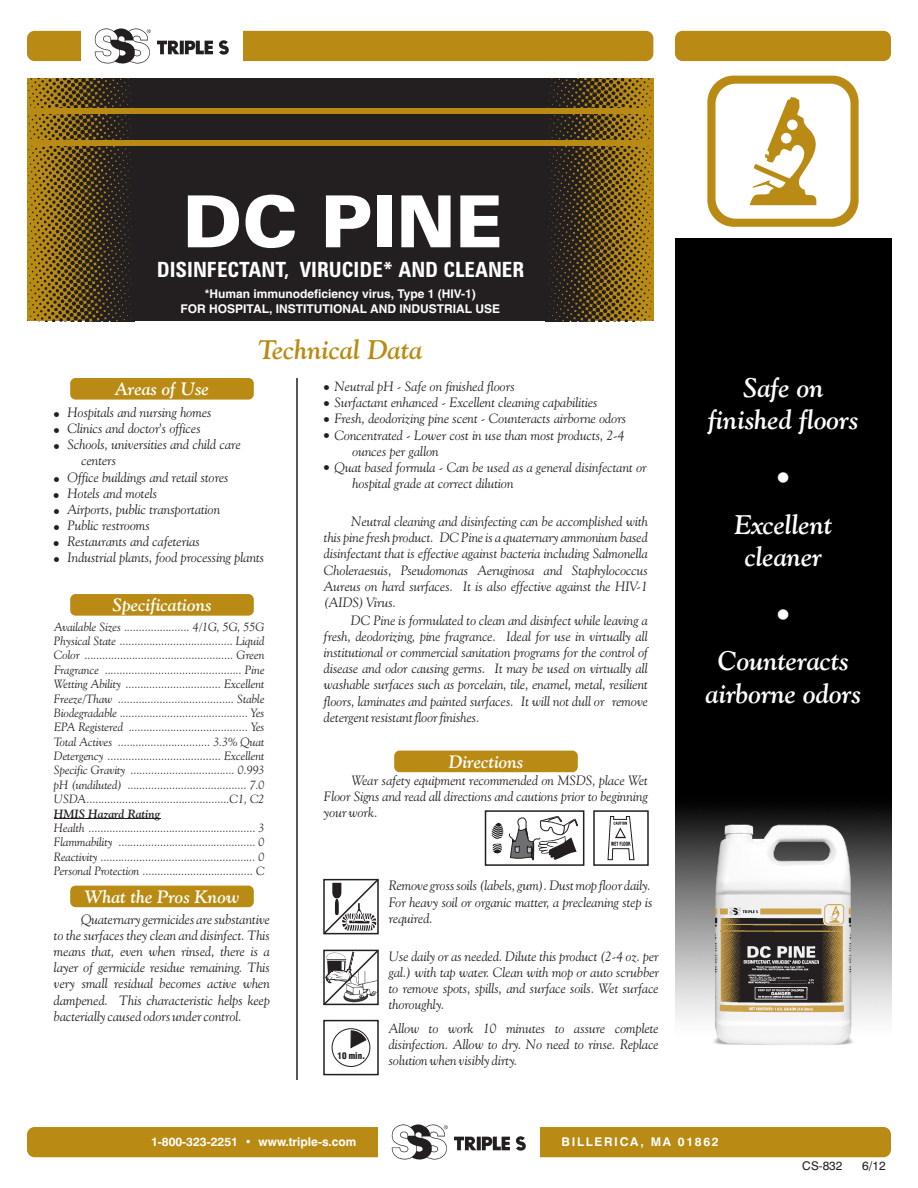
<style>
.page{position:relative;width:918px;height:1188px;background:#fff}
.page>*{position:absolute;margin:0;border:0;box-sizing:border-box;transform-origin:0 0}
.t1{font:900 72px "Zurich BT";color:#fff}
.t2{font:italic 700 27px/32.2px "Goudy Old Style BT";color:#fff;text-align:center}
.t3{font:italic 700 27px "Goudy Old Style BT";color:#b98b14}
.t4{font:700 condensed 21px "Zurich BT";color:#fff}
.t5{font:italic 700 18px "Goudy Old Style BT";color:#fff}
.t6{font:18px "Wingdings";color:#fff}
.t7{font:italic 13.5px/16.2px "Goudy Old Style BT";color:#231f20;text-align:justify}
.t8{font:italic 12px/14.4px "Goudy Old Style BT";color:#231f20;text-align:justify}
.t9{font:12px/14.4px "Switzerland";color:#fff;text-align:center}
.t10{font:700 12px "Swiss 721 BT";color:#fff}
.t11{font:700 12px "Swiss 721 BT";letter-spacing:.14em;color:#fff}
.t12{font:italic 700 12px "Goudy Old Style BT";color:#231f20}
.t13{font:12px "Swiss 721 BT";color:#231f20}
.t14{font:9px "Switzerland Cond Black";color:#231f20}
</style>
<div class="page">
<div style="left:70px;top:378px;width:184px;height:22px;background:#b98b14;border-radius:5px"></div>
<div style="left:675px;top:216px;width:216px;height:594px;background:#000"></div>
<img style="left:675px;top:808px;width:216px;height:237px">
<div style="left:132px;top:78px;width:416px;height:243px;background:#231f20"></div>
<img style="left:545px;top:78px;width:108px;height:243px">
<img style="left:27px;top:78px;width:108px;height:243px">
<div style="left:27px;top:140px;width:626px;height:6px;background:#b98b14"></div>
<div style="left:27px;top:108px;width:626px;height:5px;background:#b98b14"></div>
<div style="left:70px;top:886px;width:184px;height:21px;background:#b98b14;border-radius:5px"></div>
<div style="left:70px;top:594px;width:184px;height:22px;background:#b98b14;border-radius:5px"></div>
<hr style="left:54px;top:819px;width:106px;height:1px;background:#231f20">
<div style="left:672px;top:22px;width:222px;height:216px;background:#fff"></div>
<hr style="left:296px;top:378px;width:2px;height:702px;background:#231f20">
<div style="left:27px;top:31px;width:626px;height:30px;background:#b98b14;border-radius:8px"></div>
<div style="left:675px;top:31px;width:216px;height:30px;background:#b98b14;border-radius:8px"></div>
<div style="left:81px;top:27px;width:162px;height:38px;background:#fff"></div>
<img style="left:94px;top:28px;width:135px;height:36px">
<div style="left:27px;top:1127px;width:864px;height:30px;background:#b98b14;border-radius:8px"></div>
<div style="left:378px;top:1123px;width:162px;height:38px;background:#fff"></div>
<img style="left:391px;top:1124px;width:135px;height:36px">
<div style="left:394px;top:751px;width:184px;height:21px;background:#b98b14;border-radius:5px"></div>
<svg style="left:323px;top:949px;width:56px;height:57px"></svg>
<div style="left:323px;top:1020px;width:56px;height:55px;border:2px solid #231f20"></div>
<div style="left:332px;top:1029px;width:38px;height:38px;border:1px solid #231f20;border-radius:50%"></div>
<svg style="left:351px;top:1031px;width:15px;height:17px"></svg>
<svg style="left:323px;top:878px;width:56px;height:57px"></svg>
<img style="left:715px;top:901px;width:135px;height:112px">
<svg style="left:721px;top:918px;width:122px;height:84px;background:#5b5040"></svg>
<svg style="left:608px;top:816px;width:26px;height:44px"></svg>
<div style="left:593px;top:810px;width:56px;height:56px;border:2px solid #231f20"></div>
<div style="left:485px;top:810px;width:99px;height:56px;border:2px solid #231f20"></div>
<svg style="left:509px;top:816px;width:69px;height:45px"></svg>
<svg style="left:492px;top:823px;width:11px;height:31px"></svg>
<svg style="left:707px;top:76px;width:152px;height:151px"></svg>
<h1 class="t1" style="left:183px;top:193px;width:321px">DC PINE</h1>
<h3 class="t4" style="left:157px;top:261px;width:369px">DISINFECTANT, VIRUCIDE* AND CLEANER</h3>
<p class="t9" style="left:181px;top:288px;width:321px">*Human immunodeficiency virus, Type 1 (HIV-1)<br>FOR HOSPITAL, INSTITUTIONAL AND INDUSTRIAL USE</p>
<h2 class="t3" style="left:258px;top:339px;width:166px">Technical Data</h2>
<h3 class="t5" style="left:115px;top:382px;width:95px">Areas of Use</h3>
<p class="t7" style="left:68px;top:405px;width:146px">Hospitals and nursing homes</p>
<p class="t7" style="left:68px;top:421px;width:135px">Clinics and doctor's offices</p>
<p class="t7" style="left:68px;top:438px;width:175px">Schools, universities and child care</p>
<p class="t7" style="left:81px;top:454px;width:36px">centers</p>
<p class="t7" style="left:68px;top:470px;width:163px">Office buildings and retail stores</p>
<p class="t7" style="left:68px;top:486px;width:91px">Hotels and motels</p>
<p class="t7" style="left:68px;top:502px;width:154px">Airports, public transportation</p>
<p class="t7" style="left:68px;top:518px;width:84px">Public restrooms</p>
<p class="t7" style="left:68px;top:535px;width:134px">Restaurants and cafeterias</p>
<p class="t7" style="left:68px;top:551px;width:198px">Industrial plants, food processing plants</p>
<h3 class="t5" style="left:113px;top:598px;width:100px">Specifications</h3>
<p class="t8" style="left:54px;top:620px;width:212px">Available Sizes ...................... 4/1G, 5G, 55G Physical State ...................................... Liquid Color .................................................. Green Fragrance .............................................. Pine Wetting Ability ................................ Excellent Freeze/Thaw ....................................... Stable Biodegradable ........................................... Yes EPA Registered ........................................ Yes Total Actives ............................... 3.3% Quat Detergency ...................................... Excellent Specific Gravity ................................... 0.993 pH (undiluted) ........................................ 7.0<br>USDA................................................C1, C2</p>
<p class="t12" style="left:54px;top:808px;width:108px">HMIS Hazard Rating</p>
<p class="t8" style="left:54px;top:822px;width:212px">Health ........................................................ 3<br>Flammability .............................................. 0<br>Reactivity .................................................... 0<br>Personal Protection ..................................... C</p>
<h3 class="t5" style="left:85px;top:889px;width:156px">What the Pros Know</h3>
<p class="t7" style="left:54px;top:912px;width:218px;text-indent:27px">Quaternary germicides are substantive to the surfaces they clean and disinfect. This means that, even when rinsed, there is a layer of germicide residue remaining. This very small residual becomes active when dampened. This characteristic helps keep bacterially caused odors under control.</p>
<p class="t7" style="left:335px;top:379px;width:182px">Neutral pH - Safe on finished floors</p>
<p class="t7" style="left:335px;top:396px;width:265px">Surfactant enhanced - Excellent cleaning capabilities</p>
<p class="t7" style="left:335px;top:412px;width:293px">Fresh, deodorizing pine scent - Counteracts airborne odors</p>
<p class="t7" style="left:335px;top:428px;width:292px">Concentrated - Lower cost in use than most products, 2-4</p>
<p class="t7" style="left:353px;top:444px;width:88px">ounces per gallon</p>
<p class="t7" style="left:335px;top:460px;width:314px">Quat based formula - Can be used as a general disinfectant or</p>
<p class="t7" style="left:353px;top:476px;width:163px">hospital grade at correct dilution</p>
<p class="t7" style="left:324px;top:514px;width:326px;text-indent:27px">Neutral cleaning and disinfecting can be accomplished with this pine fresh product. DC Pine is a quaternary ammonium based disinfectant that is effective against bacteria including Salmonella Choleraesuis, Pseudomonas Aeruginosa and Staphylococcus Aureus on hard surfaces. It is also effective against the HIV-1 (AIDS) Virus.</p>
<p class="t7" style="left:324px;top:613px;width:326px;text-indent:27px">DC Pine is formulated to clean and disinfect while leaving a fresh, deodorizing, pine fragrance. Ideal for use in virtually all institutional or commercial sanitation programs for the control of disease and odor causing germs. It may be used on virtually all washable surfaces such as porcelain, tile, enamel, metal, resilient floors, laminates and painted surfaces. It will not dull or remove detergent resistant floor finishes.</p>
<h3 class="t5" style="left:449px;top:754px;width:76px">Directions</h3>
<p class="t7" style="left:324px;top:773px;width:325px;text-indent:28px">Wear safety equipment recommended on MSDS, place Wet Floor Signs and read all directions and cautions prior to beginning your work.</p>
<p class="t14" style="left:338px;top:1050px;width:29px">10 min.</p>
<p class="t7" style="left:389px;top:879px;width:265px">Remove gross soils (labels, gum). Dust mop floor daily.<br>For heavy soil or organic matter, a precleaning step is required.</p>
<p class="t7" style="left:389px;top:949px;width:272px">Use daily or as needed. Dilute this product (2-4 oz. per gal.) with tap water. Clean with mop or auto scrubber to remove spots, spills, and surface soils. Wet surface thoroughly.</p>
<p class="t7" style="left:389px;top:1021px;width:271px">Allow to work 10 minutes to assure complete disinfection. Allow to dry. No need to rinse. Replace solution when visibly dirty.</p>
<h2 class="t2" style="left:708px;top:374px;width:152px">Safe on finished floors</h2>
<h3 class="t6" style="left:777px;top:470px;width:15px">●</h3>
<h2 class="t2" style="left:735px;top:510px;width:99px">Excellent cleaner</h2>
<h3 class="t6" style="left:777px;top:607px;width:15px">●</h3>
<h2 class="t2" style="left:706px;top:647px;width:157px">Counteracts airborne odors</h2>
<p class="t10" style="left:151px;top:1137px;width:207px">1-800-323-2251 • www.triple-s.com</p>
<p class="t11" style="left:562px;top:1137px;width:159px">BILLERICA, MA 01862</p>
<p class="t13" style="left:802px;top:1161px;width:42px">CS-832</p>
<p class="t13" style="left:862px;top:1161px;width:25px">6/12</p>
</div>
